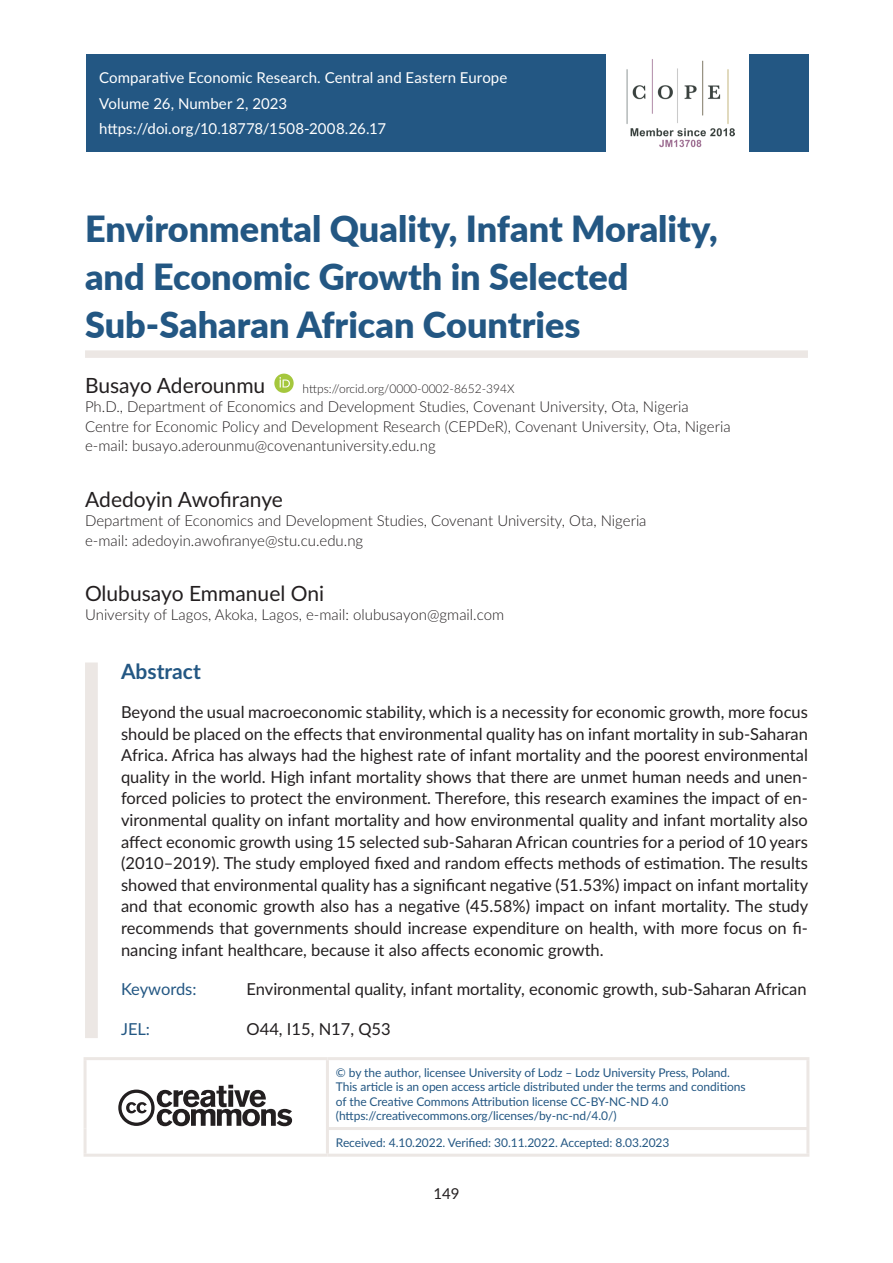
<style>
.page{position:relative;width:893px;height:1263px;background:#fff}
.page>*{position:absolute;margin:0;border:0;box-sizing:border-box;transform-origin:0 0}
.t1{font:900 36px/48px "Lato";color:#235783}
.Autor{font:21px "Lato";color:#231f20}
.Abstrakt_H_ENG{font:700 21px "Lato";color:#235783}
.abstrakt_txt_ENG{font:16.5px/21.6px "Lato";color:#231f20;text-align:justify}
.Keywords{font:16.5px "Lato";color:#231f20}
.Keywords-2{font:16.5px "Lato";color:#235783}
.Afiliacja{font:300 15px/19.5px "Lato";color:#231f20}
.Stopka{font:15px "Lato";letter-spacing:.005em;color:#fff}
.t2{font:15px "Lato";color:#231f20}
.CC{font:12px/14.4px "Lato";letter-spacing:-.005em;color:#235783}
.Autor-2{font:300 12px "Lato";color:#231f20}
</style>
<div class="page">
<div style="left:85px;top:350px;width:723px;height:8px;background:#ece7e4"></div>
<div style="left:85px;top:662px;width:13px;height:376px;background:#ece7e4"></div>
<svg style="left:274px;top:374px;width:20px;height:19px"></svg>
<div style="left:86px;top:54px;width:723px;height:98px;background:#235783"></div>
<div style="left:607px;top:42px;width:142px;height:122px;background:#fff"></div>
<img style="left:626px;top:59px;width:109px;height:89px">
<hr style="left:84px;top:1057px;width:243px;height:3px;background:#ece7e4">
<hr style="left:84px;top:1060px;width:3px;height:68px;background:#ece7e4">
<hr style="left:84px;top:1128px;width:3px;height:26px;background:#ece7e4">
<hr style="left:84px;top:1154px;width:243px;height:3px;background:#ece7e4">
<hr style="left:327px;top:1057px;width:482px;height:3px;background:#ece7e4">
<hr style="left:326px;top:1060px;width:3px;height:67px;background:#ece7e4">
<hr style="left:806px;top:1060px;width:3px;height:67px;background:#ece7e4">
<hr style="left:326px;top:1127px;width:483px;height:3px;background:#ece7e4">
<hr style="left:326px;top:1130px;width:3px;height:24px;background:#ece7e4">
<hr style="left:806px;top:1130px;width:3px;height:24px;background:#ece7e4">
<hr style="left:327px;top:1154px;width:482px;height:3px;background:#ece7e4">
<svg style="left:118px;top:1085px;width:174px;height:41px"></svg>
<p class="Stopka" style="left:99px;top:67px;width:410px">Comparative Economic Research. Central and Eastern Europe</p>
<p class="Stopka" style="left:99px;top:93px;width:190px">Volume 26, Number 2, 2023</p>
<p class="Stopka" style="left:99px;top:118px;width:288px">https://doi.org/10.18778/1508-2008.26.17</p>
<p class="t1" style="left:85px;top:203px;width:634px">Environmental Quality, Infant Morality, and Economic Growth in Selected<br>Sub‑Saharan African Countries</p>
<p class="Autor" style="left:85px;top:370px;width:182px">Busayo Aderounmu</p>
<p class="Autor-2" style="left:303px;top:380px;width:213px">https://orcid.org/0000-0002-8652-394X</p>
<p class="Afiliacja" style="left:85px;top:397px;width:647px">Ph.D., Department of Economics and Development Studies, Covenant University, Ota, Nigeria<br>Centre for Economic Policy and Development Research (CEPDeR), Covenant University, Ota, Nigeria e‑mail: busayo.aderounmu@covenantuniversity.edu.ng</p>
<p class="Autor" style="left:85px;top:484px;width:199px">Adedoyin Awofiranye</p>
<p class="Afiliacja" style="left:85px;top:510px;width:563px">Department of Economics and Development Studies, Covenant University, Ota, Nigeria e‑mail: adedoyin.awofiranye@stu.cu.edu.ng</p>
<p class="Autor" style="left:85px;top:578px;width:241px">Olubusayo Emmanuel Oni</p>
<p class="Afiliacja" style="left:85px;top:605px;width:421px">University of Lagos, Akoka, Lagos, e‑mail: olubusayon@gmail.com</p>
<p class="Abstrakt_H_ENG" style="left:121px;top:656px;width:81px">Abstract</p>
<p class="abstrakt_txt_ENG" style="left:121px;top:700px;width:689px">Beyond the usual macroeconomic stability, which is a necessity for economic growth, more focus should be placed on the effects that environmental quality has on infant mortality in sub‑Saharan Africa. Africa has always had the highest rate of infant mortality and the poorest environmental quality in the world. High infant mortality shows that there are unmet human needs and unen‑ forced policies to protect the environment. Therefore, this research examines the impact of en‑ vironmental quality on infant mortality and how environmental quality and infant mortality also affect economic growth using 15 selected sub‑Saharan African countries for a period of 10 years (2010–2019). The study employed fixed and random effects methods of estimation. The results showed that environmental quality has a significant negative (51.53%) impact on infant mortality and that economic growth also has a negative (45.58%) impact on infant mortality. The study recommends that governments should increase expenditure on health, with more focus on fi‑ nancing infant healthcare, because it also affects economic growth.</p>
<p class="Keywords-2" style="left:121px;top:977px;width:77px">Keywords:</p>
<p class="Keywords" style="left:247px;top:977px;width:561px">Environmental quality, infant mortality, economic growth, sub‑Saharan African</p>
<p class="Keywords-2" style="left:121px;top:1017px;width:31px">JEL:</p>
<p class="Keywords" style="left:247px;top:1017px;width:146px">O44, I15, N17, Q53</p>
<p class="CC" style="left:336px;top:1065px;width:411px">© by the author, licensee University of Lodz – Lodz University Press, Poland.<br>This article is an open access article distributed under the terms and conditions of the Creative Commons Attribution license CC‑BY‑NC‑ND 4.0</p>
<p class="CC" style="left:336px;top:1108px;width:282px">(https://creativecommons.org/licenses/by-nc-nd/4.0/)</p>
<p class="CC" style="left:336px;top:1134px;width:335px">Received: 4.10.2022. Verified: 30.11.2022. Accepted: 8.03.2023</p>
<p class="t2" style="left:433px;top:1183px;width:28px">149</p>
</div>
